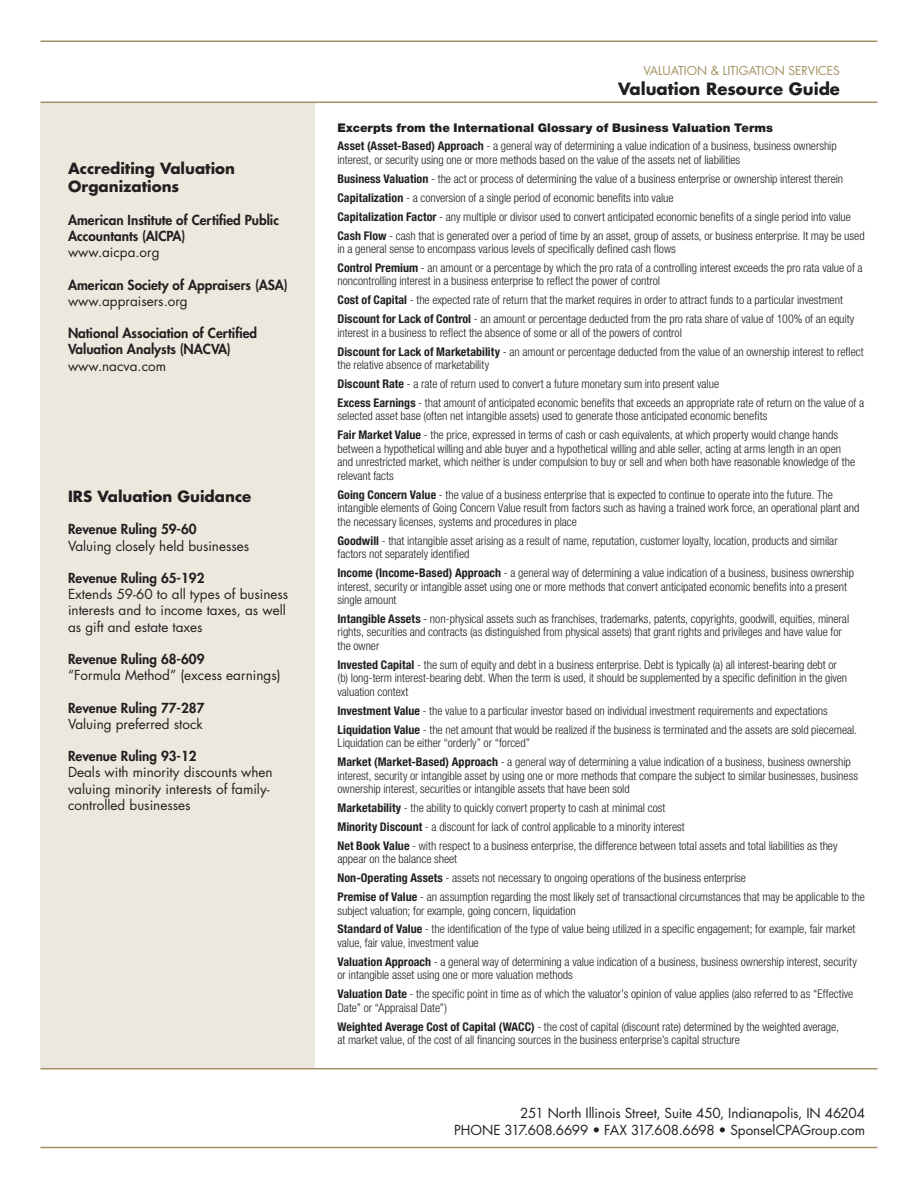
<style>
.page{position:relative;width:918px;height:1188px;background:#fff}
.page>*{position:absolute;margin:0;border:0;box-sizing:border-box;transform-origin:0 0}
.t1{font:700 16.5px "Futura Std";color:#231f20}
.t2{font:700 15px/18px "Futura Std";color:#231f20}
.t3{font:13.5px/16.2px "Futura Std";color:#231f20}
.t4{font:800 13.5px "Futura Std";color:#231f20}
.t5{font:300 condensed 12px/13.5px "Helvetica Neue LT Std";color:#231f20}
.t6{font:900 12px "Helvetica Neue LT Std";letter-spacing:.005em;color:#231f20}
.t7{font:12px "Futura Std";color:#a29161}
.s1{font-weight:700}
</style>
<div class="page">
<div style="left:40px;top:103px;width:275px;height:965px;background:#ede8de"></div>
<hr style="left:40px;top:40px;width:838px;height:2px;background:#a29161">
<hr style="left:40px;top:102px;width:838px;height:1px;background:#a29161">
<hr style="left:40px;top:1068px;width:838px;height:2px;background:#a29161">
<hr style="left:40px;top:1147px;width:838px;height:1px;background:#a29161">
<p class="t2" style="left:68px;top:160px;width:169px">Accrediting Valuation<br>Organizations</p>
<p class="t4" style="left:68px;top:211px;width:213px">American Institute of Certified Public</p>
<p class="t4" style="left:68px;top:227px;width:119px">Accountants (AICPA)</p>
<p class="t3" style="left:68px;top:244px;width:93px">www.aicpa.org</p>
<p class="t4" style="left:68px;top:276px;width:221px">American Society of Appraisers (ASA)</p>
<p class="t3" style="left:68px;top:293px;width:121px">www.appraisers.org</p>
<p class="t4" style="left:68px;top:325px;width:191px">National Association of Certified</p>
<p class="t4" style="left:68px;top:341px;width:164px">Valuation Analysts (NACVA)</p>
<p class="t3" style="left:68px;top:358px;width:100px">www.nacva.com</p>
<p class="t2" style="left:68px;top:487px;width:185px">IRS Valuation Guidance</p>
<p class="t4" style="left:68px;top:521px;width:130px">Revenue Ruling 59-60</p>
<p class="t3" style="left:68px;top:538px;width:183px">Valuing closely held businesses</p>
<p class="t4" style="left:68px;top:569px;width:138px">Revenue Ruling 65-192</p>
<p class="t3" style="left:68px;top:586px;width:222px">Extends 59-60 to all types of business</p>
<p class="t3" style="left:68px;top:602px;width:219px">interests and to income taxes, as well as gift and estate taxes</p>
<p class="t4" style="left:68px;top:650px;width:138px">Revenue Ruling 68-609</p>
<p class="t3" style="left:68px;top:667px;width:214px">“Formula Method” (excess earnings)</p>
<p class="t4" style="left:68px;top:699px;width:138px">Revenue Ruling 77-287</p>
<p class="t3" style="left:68px;top:716px;width:136px">Valuing preferred stock</p>
<p class="t4" style="left:68px;top:748px;width:130px">Revenue Ruling 93-12</p>
<p class="t3" style="left:68px;top:764px;width:206px">Deals with minority discounts when valuing minority interests of family&shy;controlled businesses</p>
<p class="t7" style="left:643px;top:63px;width:198px">VALUATION &amp; LITIGATION SERVICES</p>
<p class="t1" style="left:618px;top:77px;width:223px">Valuation Resource Guide</p>
<p class="t6" style="left:338px;top:120px;width:437px">Excerpts from the International Glossary of Business Valuation Terms</p>
<p class="t5" style="left:338px;top:139px;width:501px"><span class="s1">Asset (Asset-Based) Approach</span> - a general way of determining a value indication of a business, business ownership interest, or security using one or more methods based on the value of the assets net of liabilities</p>
<p class="t5" style="left:338px;top:172px;width:507px"><span class="s1">Business Valuation</span> - the act or process of determining the value of a business enterprise or ownership interest therein</p>
<p class="t5" style="left:338px;top:191px;width:338px"><span class="s1">Capitalization</span> - a conversion of a single period of economic benefits into value</p>
<p class="t5" style="left:338px;top:210px;width:515px"><span class="s1">Capitalization Factor</span> - any multiple or divisor used to convert anticipated economic benefits of a single period into value</p>
<p class="t5" style="left:338px;top:228px;width:529px"><span class="s1">Cash Flow</span> - cash that is generated over a period of time by an asset, group of assets, or business enterprise. It may be used in a general sense to encompass various levels of specifically defined cash flows</p>
<p class="t5" style="left:338px;top:261px;width:527px"><span class="s1">Control Premium</span> - an amount or a percentage by which the pro rata of a controlling interest exceeds the pro rata value of a noncontrolling interest in a business enterprise to reflect the power of control</p>
<p class="t5" style="left:338px;top:293px;width:507px"><span class="s1">Cost of Capital</span> - the expected rate of return that the market requires in order to attract funds to a particular investment</p>
<p class="t5" style="left:338px;top:312px;width:518px"><span class="s1">Discount for Lack of Control</span> - an amount or percentage deducted from the pro rata share of value of 100% of an equity interest in a business to reflect the absence of some or all of the powers of control</p>
<p class="t5" style="left:338px;top:345px;width:528px"><span class="s1">Discount for Lack of Marketability</span> - an amount or percentage deducted from the value of an ownership interest to reflect the relative absence of marketability</p>
<p class="t5" style="left:338px;top:377px;width:383px"><span class="s1">Discount Rate</span> - a rate of return used to convert a future monetary sum into present value</p>
<p class="t5" style="left:338px;top:396px;width:528px"><span class="s1">Excess Earnings</span> - that amount of anticipated economic benefits that exceeds an appropriate rate of return on the value of a selected asset base (often net intangible assets) used to generate those anticipated economic benefits</p>
<p class="t5" style="left:338px;top:428px;width:519px"><span class="s1">Fair Market Value</span> - the price, expressed in terms of cash or cash equivalents, at which property would change hands between a hypothetical willing and able buyer and a hypothetical willing and able seller, acting at arms length in an open and unrestricted market, which neither is under compulsion to buy or sell and when both have reasonable knowledge of the relevant facts</p>
<p class="t5" style="left:338px;top:488px;width:524px"><span class="s1">Going Concern Value</span> - the value of a business enterprise that is expected to continue to operate into the future. The intangible elements of Going Concern Value result from factors such as having a trained work force, an operational plant and the necessary licenses, systems and procedures in place</p>
<p class="t5" style="left:338px;top:534px;width:502px"><span class="s1">Goodwill</span> - that intangible asset arising as a result of name, reputation, customer loyalty, location, products and similar factors not separately identified</p>
<p class="t5" style="left:338px;top:566px;width:518px"><span class="s1">Income (Income-Based) Approach</span> - a general way of determining a value indication of a business, business ownership interest, security or intangible asset using one or more methods that convert anticipated economic benefits into a present single amount</p>
<p class="t5" style="left:338px;top:612px;width:513px"><span class="s1">Intangible Assets</span> - non-physical assets such as franchises, trademarks, patents, copyrights, goodwill, equities, mineral rights, securities and contracts (as distinguished from physical assets) that grant rights and privileges and have value for the owner</p>
<p class="t5" style="left:338px;top:658px;width:511px"><span class="s1">Invested Capital</span> - the sum of equity and debt in a business enterprise. Debt is typically (a) all interest-bearing debt or (b) long-term interest-bearing debt. When the term is used, it should be supplemented by a specific definition in the given valuation context</p>
<p class="t5" style="left:338px;top:704px;width:492px"><span class="s1">Investment Value</span> - the value to a particular investor based on individual investment requirements and expectations</p>
<p class="t5" style="left:338px;top:723px;width:521px"><span class="s1">Liquidation Value</span> - the net amount that would be realized if the business is terminated and the assets are sold piecemeal.<br>Liquidation can be either “orderly” or “forced”</p>
<p class="t5" style="left:338px;top:755px;width:522px"><span class="s1">Market (Market-Based) Approach</span> - a general way of determining a value indication of a business, business ownership interest, security or intangible asset by using one or more methods that compare the subject to similar businesses, business ownership interest, securities or intangible assets that have been sold</p>
<p class="t5" style="left:338px;top:801px;width:329px"><span class="s1">Marketability</span> - the ability to quickly convert property to cash at minimal cost</p>
<p class="t5" style="left:338px;top:820px;width:349px"><span class="s1">Minority Discount</span> - a discount for lack of control applicable to a minority interest</p>
<p class="t5" style="left:338px;top:839px;width:501px"><span class="s1">Net Book Value</span> - with respect to a business enterprise, the difference between total assets and total liabilities as they appear on the balance sheet</p>
<p class="t5" style="left:338px;top:871px;width:410px"><span class="s1">Non-Operating Assets</span> - assets not necessary to ongoing operations of the business enterprise</p>
<p class="t5" style="left:338px;top:890px;width:529px"><span class="s1">Premise of Value</span> - an assumption regarding the most likely set of transactional circumstances that may be applicable to the subject valuation; for example, going concern, liquidation</p>
<p class="t5" style="left:338px;top:922px;width:519px"><span class="s1">Standard of Value</span> - the identification of the type of value being utilized in a specific engagement; for example, fair market value, fair value, investment value</p>
<p class="t5" style="left:338px;top:955px;width:521px"><span class="s1">Valuation Approach</span> - a general way of determining a value indication of a business, business ownership interest, security or intangible asset using one or more valuation methods</p>
<p class="t5" style="left:338px;top:987px;width:517px"><span class="s1">Valuation Date</span> - the specific point in time as of which the valuator’s opinion of value applies (also referred to as “Effective<br>Date” or “Appraisal Date”)</p>
<p class="t5" style="left:338px;top:1020px;width:503px"><span class="s1">Weighted Average Cost of Capital (WACC)</span> - the cost of capital (discount rate) determined by the weighted average, at market value, of the cost of all financing sources in the business enterprise’s capital structure</p>
<p class="t3" style="left:520px;top:1105px;width:346px">251 North Illinois Street, Suite 450, Indianapolis, IN 46204</p>
<p class="t3" style="left:454px;top:1122px;width:412px">PHONE 317.608.6699 • FAX 317.608.6698 • SponselCPAGroup.com</p>
</div>
